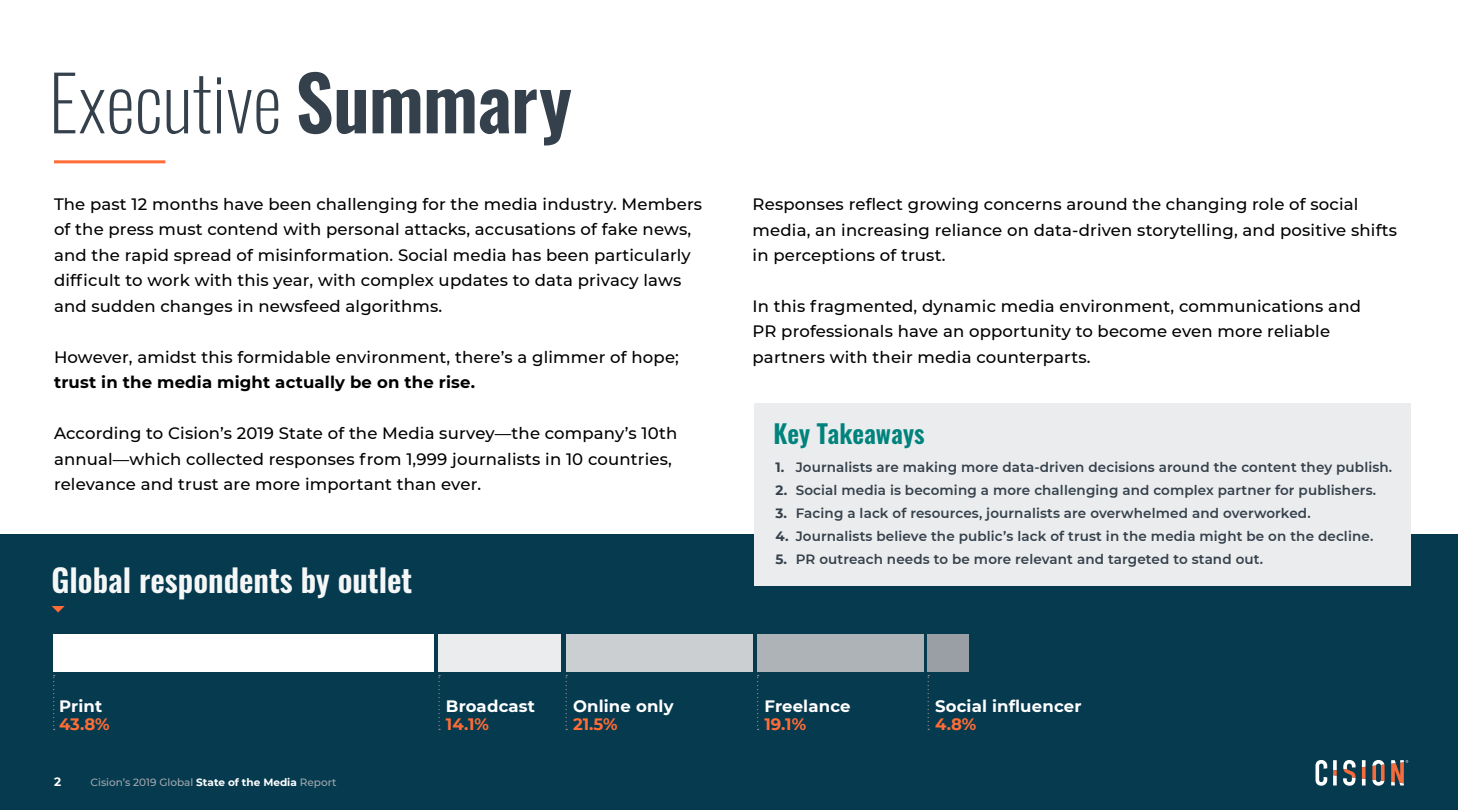
<style>
.page{position:relative;width:1458px;height:810px;background:#fff}
.page>*{position:absolute;margin:0;border:0;box-sizing:border-box;transform-origin:0 0}
.t1{font:200 75px "Oswald";color:#34404b}
.t2{font:600 31.5px "Oswald";color:#f5f6f6}
.t3{font:600 25.5px "Oswald";color:#01837d}
.t4{font:500 16.5px/25.5px "Montserrat";letter-spacing:.01em;color:#000}
.t5{font:700 16.5px "Montserrat";letter-spacing:.01em;color:#fff}
.t6{font:700 16.5px "Montserrat";letter-spacing:.01em;color:#000}
.t7{font:700 16.5px "Montserrat";color:#ff6c36}
.t8{font:600 13.5px "Montserrat";letter-spacing:.01em;color:#34404b}
.t9{font:700 12px "Montserrat";color:#fff}
.t10{font:500 10.5px "Montserrat";color:#a4a9ae}
.s1{font-weight:600}
.s2{font-weight:700;color:#fff}
.s3{font-weight:700}
</style>
<div class="page">
<div style="left:0;top:535px;width:1458px;height:275px;background:#053a4f"></div>
<svg style="left:1333px;top:760px;width:4px;height:10px"></svg>
<svg style="left:1333px;top:776px;width:4px;height:10px"></svg>
<svg style="left:1333px;top:770px;width:4px;height:6px"></svg>
<svg style="left:1343px;top:760px;width:13px;height:26px"></svg>
<svg style="left:1362px;top:779px;width:4px;height:7px"></svg>
<svg style="left:1362px;top:760px;width:4px;height:7px"></svg>
<svg style="left:1362px;top:767px;width:4px;height:12px"></svg>
<svg style="left:1372px;top:760px;width:13px;height:26px"></svg>
<svg style="left:1316px;top:760px;width:11px;height:26px"></svg>
<svg style="left:1391px;top:760px;width:17px;height:26px"></svg>
<svg style="left:53px;top:675px;width:2px;height:55px"></svg>
<svg style="left:438px;top:675px;width:2px;height:55px"></svg>
<svg style="left:566px;top:675px;width:1px;height:55px"></svg>
<svg style="left:757px;top:675px;width:2px;height:55px"></svg>
<svg style="left:928px;top:675px;width:1px;height:55px"></svg>
<hr style="left:54px;top:160px;width:111px;height:3px;background:#ff6c36">
<div style="left:754px;top:403px;width:657px;height:183px;background:#ebeced"></div>
<svg style="left:52px;top:606px;width:13px;height:7px"></svg>
<div style="left:53px;top:634px;width:381px;height:38px;background:#fff"></div>
<div style="left:438px;top:634px;width:123px;height:38px;background:#ebeced"></div>
<div style="left:566px;top:634px;width:186px;height:38px;background:#cccfd2"></div>
<div style="left:757px;top:634px;width:166px;height:38px;background:#aeb3b7"></div>
<div style="left:928px;top:634px;width:41px;height:38px;background:#9a9fa5"></div>
<h1 class="t1" style="left:49px;top:53px;width:525px">Executive <span class="s1">Summary</span></h1>
<p class="t4" style="left:54px;top:191px;width:650px">The past 12 months have been challenging for the media industry. Members of the press must contend with personal attacks, accusations of fake news, and the rapid spread of misinformation. Social media has been particularly difficult to work with this year, with complex updates to data privacy laws and sudden changes in newsfeed algorithms.</p>
<p class="t4" style="left:54px;top:344px;width:627px">However, amidst this formidable environment, there’s a glimmer of hope;</p>
<p class="t6" style="left:54px;top:371px;width:423px">trust in the media might actually be on the rise.</p>
<p class="t4" style="left:54px;top:420px;width:625px">According to Cision’s 2019 State of the Media survey—the company’s 10th annual—which collected responses from 1,999 journalists in 10 countries, relevance and trust are more important than ever.</p>
<h2 class="t2" style="left:52px;top:558px;width:362px">Global respondents by outlet</h2>
<p class="t5" style="left:59px;top:694px;width:45px">Print</p>
<p class="t7" style="left:59px;top:712px;width:52px">43.8%</p>
<p class="t9" style="left:54px;top:773px;width:9px">2</p>
<p class="t10" style="left:91px;top:775px;width:247px">Cision’s 2019 Global <span class="s2">State of the Media</span> Report</p>
<p class="t5" style="left:446px;top:694px;width:91px">Broadcast</p>
<p class="t7" style="left:446px;top:712px;width:45px">14.1%</p>
<p class="t5" style="left:573px;top:694px;width:102px">Online only</p>
<p class="t7" style="left:573px;top:712px;width:46px">21.5%</p>
<p class="t4" style="left:753px;top:191px;width:646px">Responses reflect growing concerns around the changing role of social media, an increasing reliance on data-driven storytelling, and positive shifts in perceptions of trust.</p>
<p class="t4" style="left:753px;top:293px;width:610px">In this fragmented, dynamic media environment, communications and<br>PR professionals have an opportunity to become even more reliable partners with their media counterparts.</p>
<h3 class="t3" style="left:773px;top:416px;width:153px">Key Takeaways</h3>
<p class="t8" style="left:775px;top:458px;width:618px"><span class="s3">1.</span> Journalists are making more data-driven decisions around the content they publish.</p>
<p class="t8" style="left:775px;top:481px;width:602px"><span class="s3">2.</span> Social media is becoming a more challenging and complex partner for publishers.</p>
<p class="t8" style="left:775px;top:504px;width:537px"><span class="s3">3.</span> Facing a lack of resources, journalists are overwhelmed and overworked.</p>
<p class="t8" style="left:775px;top:527px;width:599px"><span class="s3">4.</span> Journalists believe the public’s lack of trust in the media might be on the decline.</p>
<p class="t8" style="left:775px;top:549px;width:489px"><span class="s3">5.</span> PR outreach needs to be more relevant and targeted to stand out.</p>
<p class="t5" style="left:764px;top:694px;width:88px">Freelance</p>
<p class="t7" style="left:764px;top:712px;width:43px">19.1%</p>
<p class="t5" style="left:935px;top:694px;width:148px">Social influencer</p>
<p class="t7" style="left:935px;top:712px;width:43px">4.8%</p>
</div>
